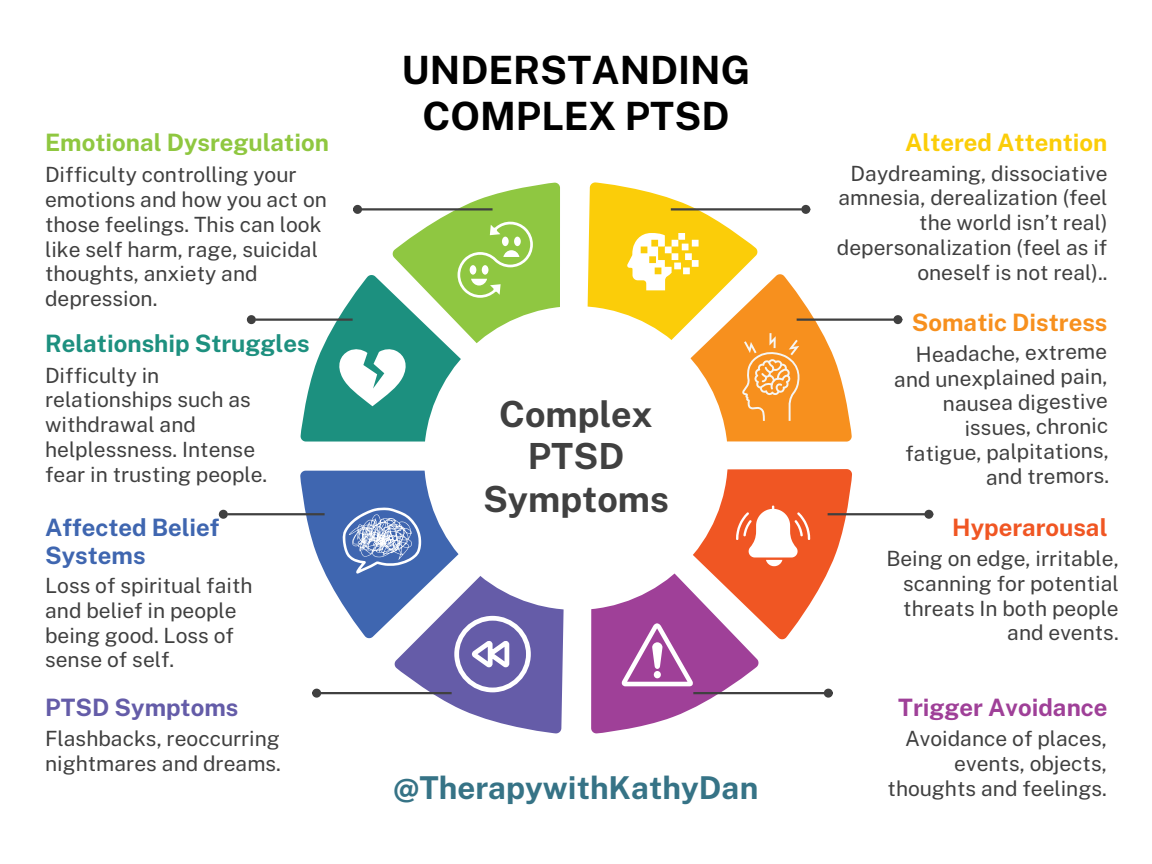
<style>
.page{position:relative;width:1152px;height:864px;background:#fff}
.page>*{position:absolute;margin:0;border:0;box-sizing:border-box;transform-origin:0 0}
.t1{font:700 39px/46.2px "Public Sans";color:#000;text-align:center}
.t2{font:700 36px "Public Sans";color:#404040}
.t3{font:700 31.5px "Public Sans";color:#367386}
.t4{font:700 24px "Public Sans";color:#8fc740}
.t5{font:700 24px/28.2px "Public Sans";color:#3f66b0}
.t6{font:700 24px "Public Sans";color:#1d907f}
.t7{font:700 24px "Public Sans";color:#9f4098}
.t8{font:700 24px "Public Sans";color:#fbcd08}
.t9{font:700 24px "Public Sans";color:#f7901e}
.t10{font:700 24px "Public Sans";color:#645ca8}
.t11{font:700 24px "Public Sans";color:#f05623}
.t12{font:21px/24.8px "Public Sans";color:#404040}
</style>
<div class="page">
<hr style="left:255px;top:319px;width:98px;height:2px;background:#404040">
<div style="left:248px;top:316px;width:7px;height:7px;background:#404040;border-radius:50%"></div>
<div style="left:247px;top:315px;width:9px;height:9px;border:2px solid #404040;border-radius:50%"></div>
<hr style="left:227px;top:513px;width:98px;height:2px;background:#404040">
<div style="left:220px;top:511px;width:7px;height:7px;background:#404040;border-radius:50%"></div>
<div style="left:219px;top:510px;width:9px;height:9px;border:2px solid #404040;border-radius:50%"></div>
<hr style="left:797px;top:319px;width:97px;height:2px;background:#404040">
<div style="left:895px;top:316px;width:6px;height:7px;background:#404040;border-radius:50%"></div>
<div style="left:893px;top:315px;width:9px;height:9px;border:2px solid #404040;border-radius:50%"></div>
<hr style="left:828px;top:513px;width:97px;height:2px;background:#404040">
<div style="left:926px;top:511px;width:6px;height:7px;background:#404040;border-radius:50%"></div>
<div style="left:924px;top:510px;width:9px;height:9px;border:2px solid #404040;border-radius:50%"></div>
<svg style="left:587px;top:182px;width:265px;height:260px"></svg>
<svg style="left:591px;top:469px;width:261px;height:264px"></svg>
<svg style="left:301px;top:183px;width:259px;height:259px"></svg>
<svg style="left:300px;top:471px;width:264px;height:262px"></svg>
<p class="t4" style="left:45px;top:128px;width:285px">Emotional Dysregulation</p>
<p class="t12" style="left:45px;top:162px;width:283px">Difficulty controlling your emotions and how you act on those feelings. This can look like self harm, rage, suicidal thoughts, anxiety and depression.</p>
<p class="t6" style="left:45px;top:329px;width:266px">Relationship Struggles</p>
<p class="t12" style="left:45px;top:363px;width:224px">Difficulty in relationships such as withdrawal and helplessness. Intense fear in trusting people.</p>
<p class="t5" style="left:45px;top:513px;width:176px">Affected Belief<br>Systems</p>
<p class="t12" style="left:45px;top:573px;width:209px">Loss of spiritual faith and belief in people being good. Loss of sense of self.</p>
<p class="t10" style="left:45px;top:693px;width:195px">PTSD Symptoms</p>
<p class="t1" style="left:402px;top:47px;width:350px">UNDERSTANDING<br>COMPLEX PTSD</p>
<p class="t2" style="left:499px;top:392px;width:155px">Complex</p>
<p class="t2" style="left:528px;top:435px;width:98px">PTSD</p>
<p class="t2" style="left:483px;top:478px;width:187px">Symptoms</p>
<p class="t8" style="left:905px;top:128px;width:204px">Altered Attention</p>
<p class="t12" style="left:837px;top:161px;width:272px;text-align:right">Daydreaming, dissociative amnesia, derealization (feel the world isn’t real) depersonalization (feel as if oneself is not real)..</p>
<p class="t9" style="left:912px;top:308px;width:197px">Somatic Distress</p>
<p class="t12" style="left:893px;top:343px;width:215px;text-align:right;rotate:-1deg">Headache, extreme and unexplained pain, nausea digestive issues, chronic fatigue, palpitations, and tremors.</p>
<p class="t11" style="left:952px;top:513px;width:157px">Hyperarousal</p>
<p class="t12" style="left:886px;top:546px;width:234px;text-align:right">Being on edge, irritable, scanning for potential threats In both people and events.</p>
<p class="t7" style="left:898px;top:693px;width:211px">Trigger Avoidance</p>
<p class="t12" style="left:45px;top:726px;width:237px">Flashbacks, reoccurring nightmares and dreams.</p>
<p class="t12" style="left:888px;top:726px;width:221px;text-align:right">Avoidance of places, events, objects, thoughts and feelings.</p>
<p class="t3" style="left:394px;top:769px;width:366px">@TherapywithKathyDan</p>
</div>
